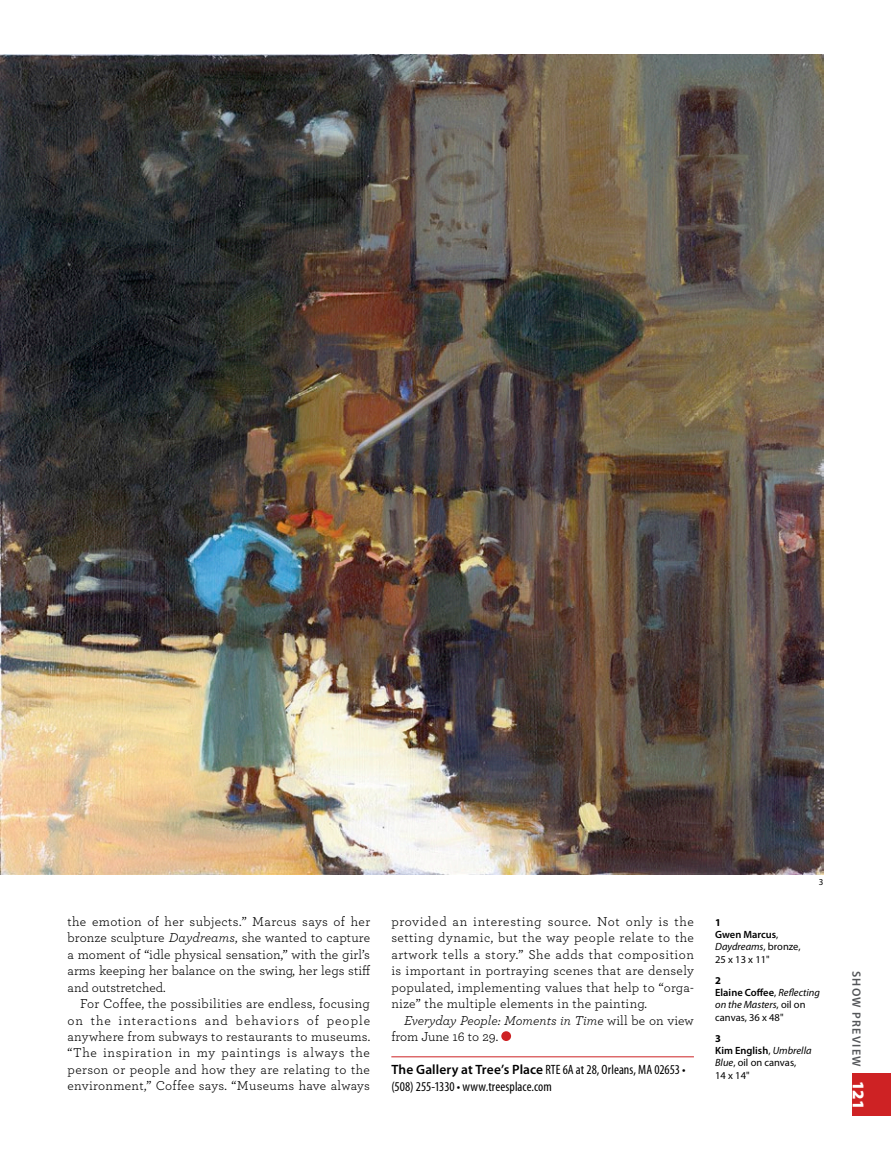
<style>
.page{position:relative;width:891px;height:1161px;background:#fff}
.page>*{position:absolute;margin:0;border:0;box-sizing:border-box;transform-origin:0 0}
.t1{font:900 16.4px "Myriad Pro";color:#fff}
.t2{font:13.6px/16.4px "Archer";letter-spacing:.01em;color:#000;text-align:justify}
.t3{font:condensed 13.6px/16.4px "Myriad Pro";letter-spacing:.005em;color:#000}
.t4{font:italic 13.6px/16.4px "Archer";color:#000}
.t5{font:600 12px "Myriad Pro";letter-spacing:.1em;color:#545659}
.t6{font:10.4px/12.4px "Myriad Pro";color:#000}
.t7{font:italic 10.4px/12.4px "Myriad Pro";color:#000}
.t8{font:9px "Myriad Pro";color:#000}
.s1{font-style:italic}
.s2{font-style:normal}
.s3{font-weight:600;font-stretch:normal}
.s4{font-weight:700}
.s5{font-weight:600}
.s6{font-weight:700;font-style:normal}
.s7{font-weight:600;font-style:normal}
</style>
<div class="page">
<div style="left:853px;top:1074px;width:38px;height:42px;background:#ce2224"></div>
<hr style="left:391px;top:1056px;width:303px;height:1px;background:#ce2224">
<div style="left:501px;top:1031px;width:10px;height:10px;background:#ce2224;border-radius:50%"></div>
<img style="left:0;top:54px;width:824px;height:820px">
<p class="t2" style="left:68px;top:912px;width:304px">the emotion of her subjects.” Marcus says of her bronze sculpture <span class="s1">Daydreams</span>, she wanted to capture a moment of “idle physical sensation,” with the girl’s arms keeping her balance on the swing, her legs stiff and outstretched.</p>
<p class="t2" style="left:68px;top:995px;width:304px;text-indent:13px">For Coffee, the possibilities are endless, focusing on the interactions and behaviors of people anywhere from subways to restaurants to museums. “The inspiration in my paintings is always the person or people and how they are relating to the environment,” Coffee says. “Museums have always</p>
<p class="t2" style="left:391px;top:912px;width:304px">provided an interesting source. Not only is the setting dynamic, but the way people relate to the artwork tells a story.” She adds that composition is important in portraying scenes that are densely populated, implementing values that help to “orga&shy;nize” the multiple elements in the painting.</p>
<p class="t4" style="left:391px;top:1011px;width:304px;text-indent:13px">Everyday People: Moments in Time <span class="s2">will be on view from June 16 to 29.</span></p>
<p class="t3" style="left:391px;top:1062px;width:296px"><span class="s3">The Gallery at Tree’s Place</span> RTE 6A at 28, Orleans, MA 02653 • (508) 255-1330 • www.treesplace.com</p>
<p class="t8" style="left:819px;top:878px;width:6px">3</p>
<p class="t6" style="left:715px;top:916px;width:87px"><span class="s4">1<br></span><span class="s5">Gwen Marcus</span>,<br><span class="s1">Daydreams</span>, bronze,<br>25 x 13 x 11"</p>
<p class="t7" style="left:715px;top:974px;width:106px"><span class="s6">2<br></span><span class="s7">Elaine Coffee</span><span class="s2">,</span> Reflecting on the Masters<span class="s2">, oil on canvas, 36 x 48"</span></p>
<p class="t6" style="left:715px;top:1032px;width:98px"><span class="s4">3<br></span><span class="s5">Kim English</span>, <span class="s1">Umbrella<br>Blue</span>, oil on canvas,<br>14 x 14"</p>
<p class="t5" style="left:863px;top:971px;width:97px;rotate:90deg">SHOW PREVIEW</p>
<p class="t1" style="left:868px;top:1081px;width:30px;rotate:90deg">121</p>
</div>
